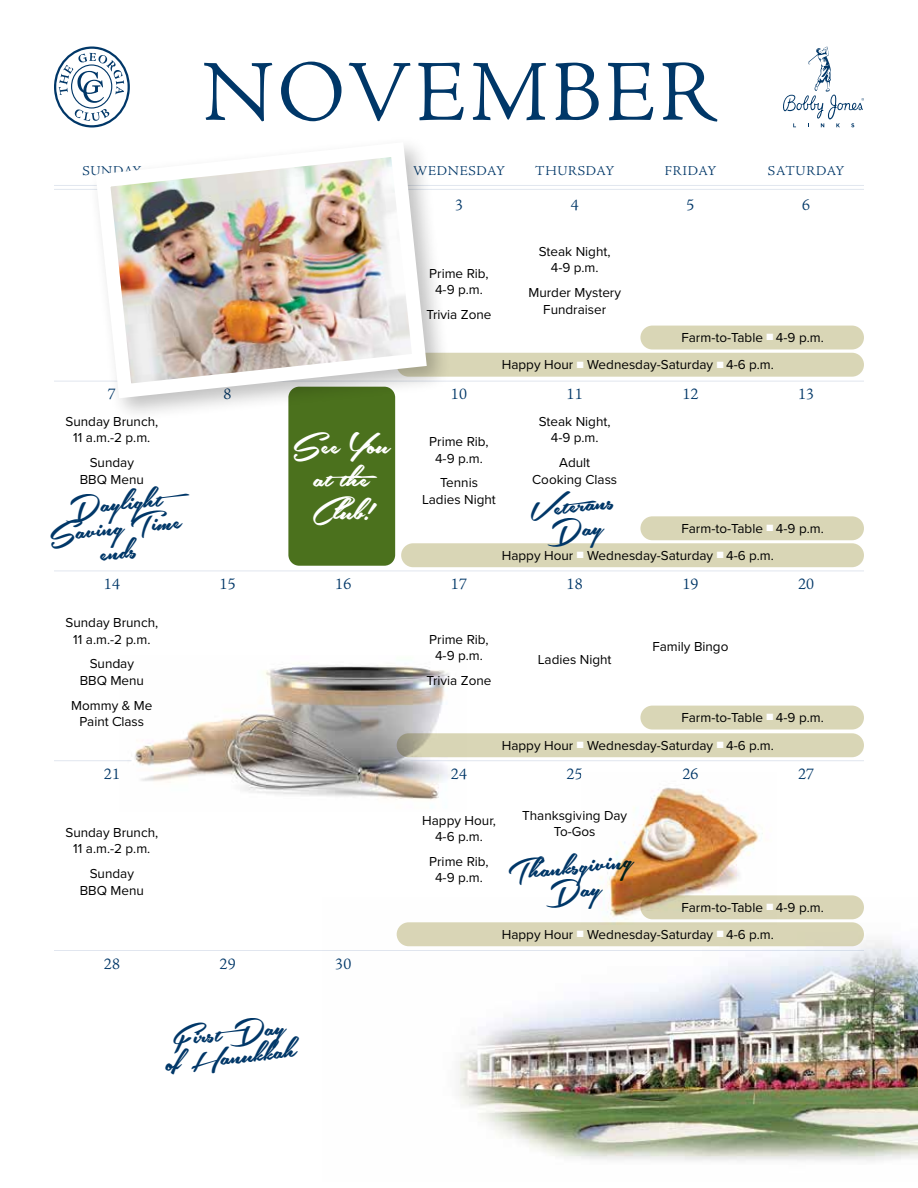
<style>
.page{position:relative;width:918px;height:1188px;background:#fff}
.page>*{position:absolute;margin:0;border:0;box-sizing:border-box;transform-origin:0 0}
.t1{font:300 87px "Adobe Jenson Pro";letter-spacing:.035em;color:#003768}
.t2{font:38.7px/33.2px "Southern Aire";color:#fff;text-align:center}
.t3{font:36px "Southern Aire";color:#003768}
.t4{font:300 16.5px "Adobe Jenson Pro";letter-spacing:.02em;color:#003768}
.t5{font:13.5px/16.5px "Proxima Nova";color:#000;text-align:center}
.t6{font:300 13.5px "Adobe Jenson Pro";letter-spacing:.045em;color:#003768}
.s1{color:#fff}
</style>
<div class="page">
<img style="left:396px;top:898px;width:522px;height:263px">
<hr style="left:54px;top:381px;width:810px;height:1px;background:#a4b4ce">
<hr style="left:54px;top:189px;width:810px;height:1px;background:#a4b4ce">
<hr style="left:54px;top:185px;width:810px;height:1px;background:#a4b4ce">
<hr style="left:54px;top:571px;width:810px;height:1px;background:#a4b4ce">
<hr style="left:54px;top:950px;width:810px;height:1px;background:#a4b4ce">
<div style="left:397px;top:922px;width:467px;height:24px;background:#d9d5b6;border-radius:12px"></div>
<div style="left:397px;top:353px;width:467px;height:24px;background:#d9d6b6;border-radius:12px"></div>
<div style="left:397px;top:733px;width:467px;height:24px;background:#d9d6b6;border-radius:12px"></div>
<svg style="left:783px;top:47px;width:81px;height:80px"></svg>
<svg style="left:54px;top:46px;width:76px;height:82px"></svg>
<div style="left:640px;top:706px;width:224px;height:24px;background:#d9d6b6;border-radius:12px"></div>
<div style="left:640px;top:895px;width:224px;height:24px;background:#d9d5b6;border-radius:12px"></div>
<div style="left:640px;top:516px;width:224px;height:24px;background:#d9d6b6;border-radius:12px"></div>
<div style="left:640px;top:326px;width:224px;height:23px;background:#d9d6b6;border-radius:12px"></div>
<hr style="left:54px;top:760px;width:78px;height:1px;background:#a4b4ce">
<div style="left:288px;top:387px;width:107px;height:179px;background:#4b711d;border-radius:11px"></div>
<div style="left:401px;top:543px;width:463px;height:24px;background:#d9d6b6;border-radius:12px"></div>
<div style="left:88px;top:134px;width:364px;height:289px;background:#000;opacity:.25"></div>
<img style="left:88px;top:135px;width:346px;height:271px">
<img style="left:119px;top:665px;width:347px;height:135px">
<hr style="left:410px;top:760px;width:454px;height:1px;background:#a4b4ce">
<img style="left:581px;top:787px;width:195px;height:136px">
<svg style="left:543px;top:876px;width:62px;height:35px"></svg>
<svg style="left:544px;top:543px;width:63px;height:1px"></svg>
<h1 class="t1" style="left:202px;top:43px;width:515px">NOVEMBER</h1>
<p class="t6" style="left:82px;top:163px;width:61px">SUNDAY</p>
<p class="t6" style="left:413px;top:163px;width:93px">WEDNESDAY</p>
<p class="t6" style="left:535px;top:163px;width:80px">THURSDAY</p>
<p class="t6" style="left:665px;top:163px;width:53px">FRIDAY</p>
<p class="t6" style="left:768px;top:163px;width:78px">SATURDAY</p>
<p class="t4" style="left:455px;top:195px;width:9px">3</p>
<p class="t4" style="left:571px;top:195px;width:9px">4</p>
<p class="t4" style="left:686px;top:195px;width:9px">5</p>
<p class="t4" style="left:802px;top:195px;width:9px">6</p>
<p class="t5" style="left:429px;top:264px;width:61px">Prime Rib,<br>4-9 p.m.</p>
<p class="t5" style="left:427px;top:305px;width:66px">Trivia Zone</p>
<p class="t5" style="left:539px;top:243px;width:73px">Steak Night,<br>4-9 p.m.</p>
<p class="t5" style="left:528px;top:284px;width:94px">Murder Mystery<br>Fundraiser</p>
<p class="t5" style="left:681px;top:329px;width:144px">Farm-to-Table <span class="s1">■</span> 4-9 p.m.</p>
<p class="t5" style="left:502px;top:356px;width:274px">Happy Hour <span class="s1">■</span> Wednesday-Saturday <span class="s1">■</span> 4-6 p.m.</p>
<p class="t4" style="left:108px;top:385px;width:9px">7</p>
<p class="t4" style="left:224px;top:385px;width:9px">8</p>
<p class="t4" style="left:451px;top:385px;width:18px">10</p>
<p class="t4" style="left:567px;top:385px;width:18px">11</p>
<p class="t4" style="left:682px;top:385px;width:18px">12</p>
<p class="t4" style="left:798px;top:385px;width:18px">13</p>
<p class="t5" style="left:65px;top:413px;width:94px">Sunday Brunch,<br>11 a.m.-2 p.m.</p>
<p class="t5" style="left:80px;top:454px;width:66px">Sunday<br>BBQ Menu</p>
<h3 class="t3" style="left:63px;top:490px;width:99px;rotate:-6deg">Daylight</h3>
<h3 class="t3" style="left:48px;top:516px;width:134px;rotate:-6deg">Saving Time</h3>
<h3 class="t3" style="left:98px;top:534px;width:39px;rotate:-6deg">ends</h3>
<h2 class="t2" style="left:294px;top:430px;width:98px">See You atthe<br>Club!</h2>
<p class="t5" style="left:539px;top:413px;width:73px">Steak Night,<br>4-9 p.m.</p>
<p class="t5" style="left:429px;top:433px;width:61px">Prime Rib,<br>4-9 p.m.</p>
<p class="t5" style="left:422px;top:474px;width:75px">Tennis<br>Ladies Night</p>
<p class="t5" style="left:532px;top:454px;width:87px">Adult<br>Cooking Class</p>
<h3 class="t3" style="left:528px;top:491px;width:87px;rotate:-6deg">Veterans</h3>
<p class="t5" style="left:681px;top:519px;width:144px">Farm-to-Table <span class="s1">■</span> 4-9 p.m.</p>
<p class="t5" style="left:502px;top:546px;width:274px">Happy Hour <span class="s1">■</span> Wednesday-Saturday <span class="s1">■</span> 4-6 p.m.</p>
<p class="t4" style="left:104px;top:575px;width:18px">14</p>
<p class="t4" style="left:219px;top:575px;width:18px">15</p>
<p class="t4" style="left:335px;top:575px;width:18px">16</p>
<p class="t4" style="left:451px;top:575px;width:18px">17</p>
<p class="t4" style="left:567px;top:575px;width:18px">18</p>
<p class="t4" style="left:682px;top:575px;width:18px">19</p>
<p class="t4" style="left:798px;top:575px;width:18px">20</p>
<p class="t5" style="left:65px;top:614px;width:94px">Sunday Brunch,<br>11 a.m.-2 p.m.</p>
<p class="t5" style="left:80px;top:655px;width:66px">Sunday<br>BBQ Menu</p>
<p class="t5" style="left:71px;top:696px;width:83px">Mommy &amp; Me<br>Paint Class</p>
<p class="t5" style="left:429px;top:631px;width:61px">Prime Rib,<br>4-9 p.m.</p>
<p class="t5" style="left:427px;top:672px;width:66px">Trivia Zone</p>
<p class="t5" style="left:538px;top:651px;width:75px">Ladies Night</p>
<p class="t5" style="left:652px;top:638px;width:78px">Family Bingo</p>
<p class="t5" style="left:681px;top:709px;width:144px">Farm-to-Table <span class="s1">■</span> 4-9 p.m.</p>
<p class="t5" style="left:502px;top:736px;width:274px">Happy Hour <span class="s1">■</span> Wednesday-Saturday <span class="s1">■</span> 4-6 p.m.</p>
<p class="t4" style="left:104px;top:764px;width:18px">21</p>
<p class="t4" style="left:451px;top:764px;width:18px">24</p>
<p class="t4" style="left:567px;top:764px;width:18px">25</p>
<p class="t4" style="left:682px;top:764px;width:18px">26</p>
<p class="t4" style="left:798px;top:764px;width:18px">27</p>
<p class="t5" style="left:65px;top:824px;width:94px">Sunday Brunch,<br>11 a.m.-2 p.m.</p>
<p class="t5" style="left:80px;top:865px;width:66px">Sunday<br>BBQ Menu</p>
<p class="t4" style="left:104px;top:954px;width:18px">28</p>
<p class="t4" style="left:219px;top:954px;width:18px">29</p>
<p class="t4" style="left:335px;top:954px;width:18px">30</p>
<h3 class="t3" style="left:169px;top:1020px;width:116px;rotate:-6deg">First Day</h3>
<h3 class="t3" style="left:164px;top:1044px;width:133px;rotate:-6deg">of Hanukkah</h3>
<p class="t5" style="left:422px;top:811px;width:75px">Happy Hour,<br>4-6 p.m.</p>
<p class="t5" style="left:429px;top:852px;width:61px">Prime Rib,<br>4-9 p.m.</p>
<p class="t5" style="left:522px;top:806px;width:107px">Thanksgiving Day<br>To-Gos</p>
<h3 class="t3" style="left:506px;top:854px;width:127px;rotate:-6deg">Thanksgiving</h3>
<p class="t5" style="left:681px;top:898px;width:144px">Farm-to-Table <span class="s1">■</span> 4-9 p.m.</p>
<p class="t5" style="left:502px;top:925px;width:274px">Happy Hour <span class="s1">■</span> Wednesday-Saturday <span class="s1">■</span> 4-6 p.m.</p>
</div>
